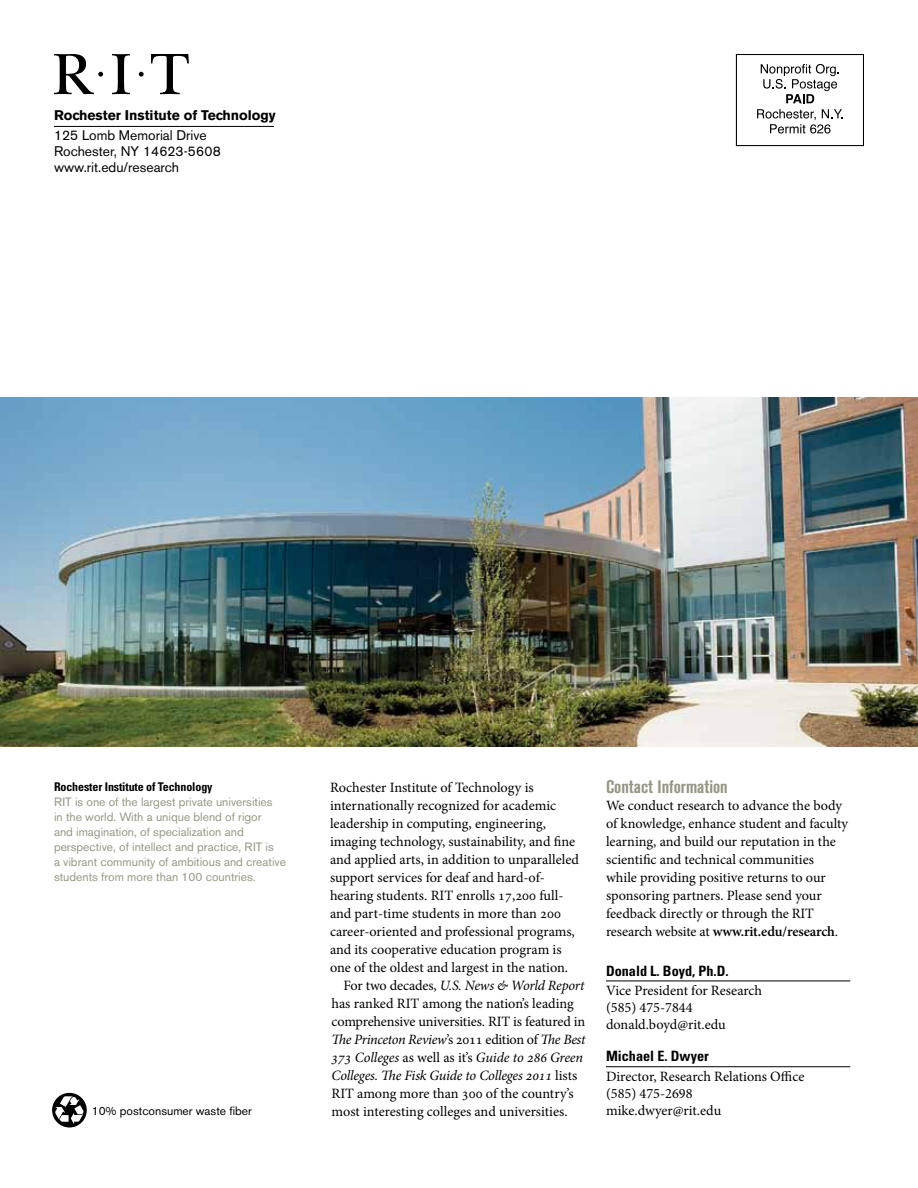
<style>
.page{position:relative;width:918px;height:1188px;background:#fff}
.page>*{position:absolute;margin:0;border:0;box-sizing:border-box;transform-origin:0 0}
.t1{font:700 condensed 18px "Akzidenz Grotesk BE";color:#969684}
.t2{font:14.25px/18px "Minion Pro";color:#000}
.t3{font:italic 14.25px "Minion Pro";letter-spacing:-.015em;color:#000}
.t4{font:700 condensed 14.25px "Univers LT Std";color:#000}
.t5{font:13.8px/15.9px "Akzidenz Grotesk BE";color:#000}
.t6{font:700 13.8px "Akzidenz Grotesk BE";color:#000}
.t7{font:12px/15px "Akzidenz Grotesk BE";color:#969684}
.t8{font:700 condensed 12px "Univers LT Std";letter-spacing:-.01em;color:#000}
.t9{font:12px "Akzidenz Grotesk BE";color:#000}
.s1{font-style:normal}
.s2{font-weight:600}
</style>
<div class="page">
<img style="left:0;top:398px;width:918px;height:349px">
<svg style="left:761px;top:64px;width:78px;height:39px"></svg>
<svg style="left:757px;top:109px;width:86px;height:25px"></svg>
<div style="left:736px;top:54px;width:128px;height:92px;border:1px solid #000"></div>
<svg style="left:112px;top:54px;width:18px;height:40px"></svg>
<svg style="left:151px;top:54px;width:38px;height:40px"></svg>
<svg style="left:54px;top:54px;width:49px;height:40px"></svg>
<svg style="left:139px;top:72px;width:5px;height:5px"></svg>
<hr style="left:54px;top:126px;width:220px;height:1px;background:#000">
<hr style="left:606px;top:981px;width:244px;height:1px;background:#000">
<hr style="left:606px;top:1066px;width:244px;height:1px;background:#000">
<svg style="left:52px;top:1093px;width:35px;height:34px"></svg>
<p class="t6" style="left:54px;top:107px;width:223px">Rochester Institute of Technology</p>
<p class="t5" style="left:54px;top:128px;width:168px">125 Lomb Memorial Drive<br>Rochester, NY 14623-5608 www.rit.edu/research</p>
<p class="t8" style="left:54px;top:779px;width:160px">Rochester Institute of Technology</p>
<p class="t1" style="left:606px;top:776px;width:123px">Contact Information</p>
<p class="t7" style="left:54px;top:794px;width:234px">RIT is one of the largest private universities<br>in the world. With a unique blend of rigor<br>and imagination, of specialization and perspective, of intellect and practice, RIT is<br>a vibrant community of ambitious and creative students from more than 100 countries.</p>
<p class="t2" style="left:330px;top:779px;width:205px">Rochester Institute of Technology is</p>
<p class="t2" style="left:330px;top:797px;width:228px">internationally recognized for academic</p>
<p class="t2" style="left:330px;top:815px;width:218px">leadership in computing, engineering,</p>
<p class="t2" style="left:330px;top:833px;width:247px">imaging technology, sustainability, and fine</p>
<p class="t2" style="left:330px;top:851px;width:251px">and applied arts, in addition to unparalleled</p>
<p class="t2" style="left:330px;top:869px;width:217px">support services for deaf and hard-of-</p>
<p class="t2" style="left:330px;top:887px;width:235px">hearing students. RIT enrolls 17,200 full-</p>
<p class="t2" style="left:330px;top:905px;width:233px">and part-time students in more than 200</p>
<p class="t2" style="left:330px;top:923px;width:246px">career-oriented and professional programs,</p>
<p class="t2" style="left:330px;top:940px;width:233px">and its cooperative education program is</p>
<p class="t2" style="left:330px;top:958px;width:240px">one of the oldest and largest in the nation.</p>
<p class="t3" style="left:343px;top:976px;width:243px"><span class="s1">For two decades,</span> U.S. News &amp; World Report</p>
<p class="t2" style="left:331px;top:994px;width:244px">has ranked RIT among the nation’s leading</p>
<p class="t2" style="left:331px;top:1012px;width:255px">comprehensive universities. RIT is featured in</p>
<p class="t3" style="left:331px;top:1030px;width:255px">The Princeton Review<span class="s1">’s 2011 edition of</span> The Best</p>
<p class="t3" style="left:331px;top:1048px;width:253px">373 Colleges <span class="s1">as well as it’s</span> Guide to 286 Green</p>
<p class="t3" style="left:331px;top:1066px;width:247px">Colleges. The Fisk Guide to Colleges 2011 <span class="s1">lists</span></p>
<p class="t2" style="left:331px;top:1084px;width:244px">RIT among more than 300 of the country’s</p>
<p class="t2" style="left:331px;top:1102px;width:238px">most interesting colleges and universities.</p>
<p class="t2" style="left:606px;top:797px;width:244px">We conduct research to advance the body of knowledge, enhance student and faculty learning, and build our reputation in the scientific and technical communities while providing positive returns to our sponsoring partners. Please send your feedback directly or through the RIT research website at <span class="s2">www.rit.edu/research</span>.</p>
<p class="t4" style="left:606px;top:962px;width:124px">Donald L. Boyd, Ph.D.</p>
<p class="t2" style="left:606px;top:982px;width:158px;line-height:17.1px">Vice President for Research (585) 475-7844 donald.boyd@rit.edu</p>
<p class="t4" style="left:606px;top:1048px;width:104px">Michael E. Dwyer</p>
<p class="t2" style="left:606px;top:1068px;width:200px;line-height:17.1px">Director, Research Relations Office (585) 475-2698 mike.dwyer@rit.edu</p>
<p class="t9" style="left:92px;top:1104px;width:162px">10% postconsumer waste fiber</p>
</div>
